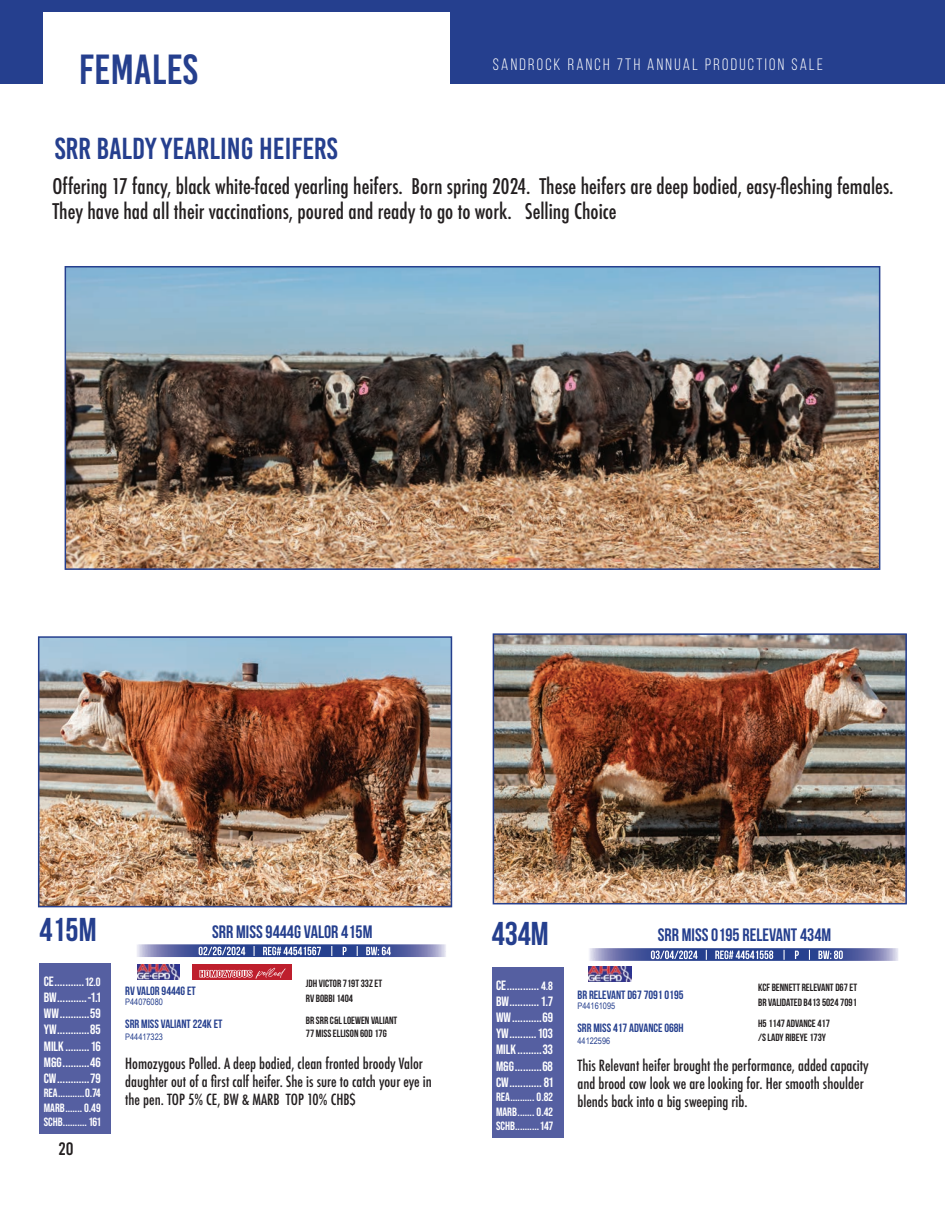
<style>
.page{position:relative;width:945px;height:1215px;background:#fff}
.page>*{position:absolute;margin:0;border:0;box-sizing:border-box;transform-origin:0 0}
.t1{font:42px "Bebas Kai";color:#253f8e}
.t2{font:700 33px "Bebas Neue";color:#253f8e}
.t3{font:30.3px "Bebas Kai";color:#253f8e}
.t4{font:500 condensed 21px/25.2px "Futura";color:#231f20}
.t5{font:700 18px "Bebas Neue";color:#253f8e}
.t6{font:18px "Bebas Kai";color:#231f20}
.t7{font:16.5px "Bebas Neue";letter-spacing:.14em;color:#fff}
.t8{font:500 condensed 15px/18px "Futura";color:#231f20}
.t9{font:700 13.5px/16.2px "Bebas Neue Pro";color:#fff;text-align:justify}
.t10{font:700 12px/14.4px "Bebas Neue Pro";color:#fff;text-align:justify}
.t11{font:700 12px "Bebas Neue";color:#253f8e}
.t12{font:12px "Bebas Neue";color:#fff}
.t13{font:10.5px/14.7px "Bebas Neue";color:#231f20}
.t14{font:9px "Arial Narrow";color:#253f8e}
.s1{font-size:12px}
</style>
<div class="page">
<img style="left:68px;top:269px;width:809px;height:298px">
<div style="left:65px;top:266px;width:815px;height:304px;border:2px solid #253f8e"></div>
<div style="left:0;top:0;width:945px;height:84px;background:#253f8e"></div>
<div style="left:43px;top:12px;width:407px;height:99px;background:#fff"></div>
<div style="left:39px;top:963px;width:72px;height:171px;background:#555fa1"></div>
<svg style="left:137px;top:944px;width:309px;height:13px;background:#6a75ae"></svg>
<svg style="left:199px;top:946px;width:192px;height:10px;background:#28418f"></svg>
<div style="left:492px;top:967px;width:72px;height:171px;background:#555fa1"></div>
<svg style="left:589px;top:948px;width:309px;height:13px;background:#6974ad"></svg>
<svg style="left:651px;top:950px;width:192px;height:10px;background:#28418f"></svg>
<img style="left:496px;top:636px;width:408px;height:265px">
<div style="left:493px;top:633px;width:414px;height:271px;border:2px solid #253f8e"></div>
<img style="left:41px;top:639px;width:408px;height:265px">
<div style="left:38px;top:636px;width:414px;height:271px;border:2px solid #253f8e"></div>
<div style="left:192px;top:964px;width:99px;height:16px;background:#be1f2d"></div>
<svg style="left:199px;top:968px;width:87px;height:11px"></svg>
<img style="left:137px;top:965px;width:43px;height:14px">
<img style="left:589px;top:967px;width:42px;height:15px">
<h1 class="t1" style="left:79px;top:47px;width:120px">FEMALES</h1>
<p class="t7" style="left:493px;top:55px;width:332px">SANDROCK RANCH 7TH ANNUAL PRODUCTION SALE</p>
<h3 class="t3" style="left:55px;top:132px;width:284px">SRR BALDY YEARLING HEIFERS</h3>
<h3 class="t4" style="left:52px;top:173px;width:843px">Offering 17 fancy, black white-faced yearling heifers. Born spring 2024. These heifers are deep bodied, easy-fleshing females.<br>They have had all their vaccinations, poured and ready to go to work. Selling Choice</h3>
<h2 class="t2" style="left:39px;top:912px;width:59px">415M</h2>
<p class="t5" style="left:212px;top:922px;width:162px">SRR MISS 9444G VALOR 415M</p>
<p class="t12" style="left:198px;top:944px;width:194px">02/26/2024 | REG# 44541567 | P | BW: 64</p>
<p class="t11" style="left:125px;top:984px;width:72px">RV VALOR 9444G ET</p>
<p class="t13" style="left:306px;top:976px;width:78px">JDH VICTOR 719T 33Z ET<br>RV BOBBI 1404</p>
<p class="t11" style="left:125px;top:1018px;width:99px">SRR MISS VALIANT 224K ET</p>
<p class="t13" style="left:306px;top:1013px;width:93px;line-height:13.4px">BR SRR C&amp;L LOEWEN VALIANT<br>77 MISS ELLISON 60D 17G</p>
<h2 class="t2" style="left:492px;top:916px;width:59px">434M</h2>
<p class="t5" style="left:658px;top:925px;width:175px">SRR MISS 0195 RELEVANT 434M</p>
<p class="t12" style="left:651px;top:948px;width:194px">03/04/2024 | REG# 44541558 | P | BW: 80</p>
<p class="t11" style="left:577px;top:988px;width:108px">BR RELEVANT D67 7091 0195</p>
<p class="t13" style="left:758px;top:980px;width:101px">KCF BENNETT RELEVANT D67 ET<br>BR VALIDATED B413 5024 7091</p>
<p class="t11" style="left:577px;top:1021px;width:108px">SRR MISS 417 ADVANCE 068H</p>
<p class="t13" style="left:758px;top:1017px;width:73px;line-height:13.4px">H5 1147 ADVANCE 417 /S LADY RIBEYE 173Y</p>
<p class="t9" style="left:44px;top:973px;width:59px">CE...........<span class="s1">12.0<br></span>BW...........-1.1<br>WW...........59<br>YW............85<br>MILK ......... 16<br>M&amp;G..........46<br>CW............79</p>
<p class="t10" style="left:44px;top:1086px;width:58px">REA...........0.74<br>MARB....... 0.49<br>SCHB.......... 161</p>
<p class="t9" style="left:496px;top:977px;width:59px">CE............ <span class="s1">4.8<br></span>BW........... 1.7<br>WW...........69<br>YW.......... 103<br>MILK .........33<br>M&amp;G..........68<br>CW............ 81</p>
<p class="t10" style="left:496px;top:1090px;width:58px">REA.......... 0.82<br>MARB....... 0.42<br>SCHB..........147</p>
<p class="t14" style="left:125px;top:995px;width:39px">P44076080</p>
<p class="t14" style="left:125px;top:1030px;width:39px">P44417323</p>
<p class="t14" style="left:577px;top:999px;width:39px">P44161095</p>
<p class="t14" style="left:577px;top:1034px;width:34px">44122596</p>
<p class="t8" style="left:125px;top:1054px;width:308px">Homozygous Polled. A deep bodied, clean fronted broody Valor daughter out of a first calf heifer. She is sure to catch your eye in the pen. TOP 5% CE, BW &amp; MARB TOP 10% CHB$</p>
<p class="t8" style="left:577px;top:1057px;width:293px">This Relevant heifer brought the performance, added capacity and brood cow look we are looking for. Her smooth shoulder blends back into a big sweeping rib.</p>
<p class="t6" style="left:59px;top:1139px;width:16px">20</p>
</div>
